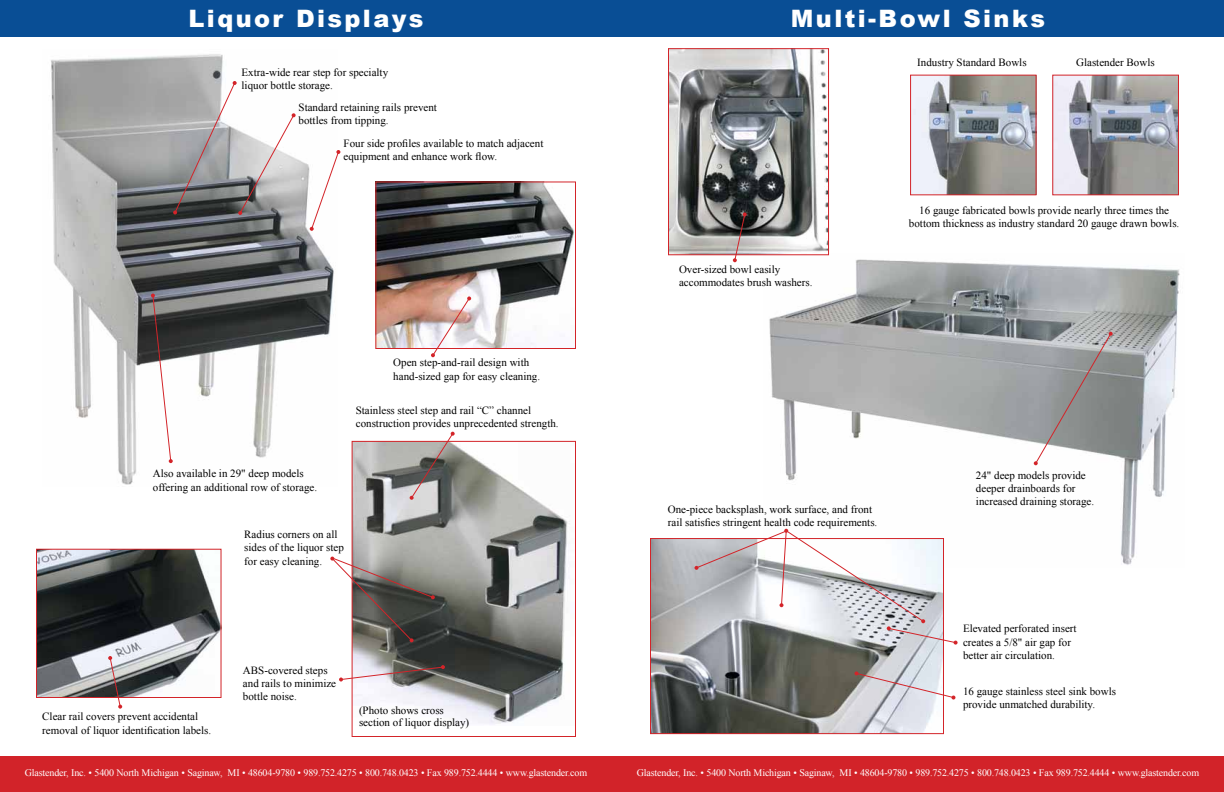
<style>
.page{position:relative;width:1224px;height:792px;background:#fff}
.page>*{position:absolute;margin:0;border:0;box-sizing:border-box;transform-origin:0 0}
.t1{font:900 24px "Arial";letter-spacing:.1em;color:#fff}
.t2{font:11px/13.2px "Times New Roman";color:#000}
.t3{font:10px "Times New Roman";letter-spacing:-.015em;color:#fff}
</style>
<div class="page">
<div style="left:0;top:756px;width:1224px;height:36px;background:#d22329"></div>
<div style="left:0;top:0;width:1224px;height:36px;background:#094e95"></div>
<img style="left:763px;top:255px;width:417px;height:310px">
<img style="left:652px;top:540px;width:290px;height:192px">
<div style="left:650px;top:538px;width:294px;height:196px;border:1px solid #d32429"></div>
<img style="left:670px;top:50px;width:157px;height:203px">
<div style="left:668px;top:48px;width:161px;height:207px;border:1px solid #d32429"></div>
<img style="left:38px;top:551px;width:182px;height:145px">
<div style="left:36px;top:549px;width:186px;height:149px;border:1px solid #d32429"></div>
<img style="left:354px;top:443px;width:214px;height:282px">
<div style="left:352px;top:441px;width:224px;height:296px;border:1px solid #d32429"></div>
<img style="left:377px;top:183px;width:197px;height:164px">
<div style="left:375px;top:181px;width:201px;height:168px;border:1px solid #d32429"></div>
<img style="left:51px;top:54px;width:283px;height:431px">
<svg style="left:339px;top:665px;width:106px;height:17px"></svg>
<svg style="left:330px;top:556px;width:105px;height:86px"></svg>
<svg style="left:431px;top:296px;width:40px;height:61px"></svg>
<svg style="left:173px;top:81px;width:123px;height:134px"></svg>
<svg style="left:310px;top:150px;width:30px;height:81px"></svg>
<svg style="left:108px;top:656px;width:14px;height:53px"></svg>
<svg style="left:151px;top:294px;width:22px;height:169px"></svg>
<svg style="left:410px;top:432px;width:45px;height:68px"></svg>
<svg style="left:1034px;top:332px;width:79px;height:133px"></svg>
<svg style="left:854px;top:671px;width:101px;height:29px"></svg>
<svg style="left:694px;top:529px;width:264px;height:116px"></svg>
<svg style="left:733px;top:212px;width:14px;height:50px"></svg>
<img style="left:912px;top:77px;width:123px;height:116px">
<div style="left:910px;top:75px;width:127px;height:120px;border:1px solid #d32429"></div>
<img style="left:1054px;top:77px;width:123px;height:116px">
<div style="left:1052px;top:75px;width:127px;height:120px;border:1px solid #d32429"></div>
<h1 class="t1" style="left:189px;top:1px;width:236px">Liquor Displays</h1>
<h1 class="t1" style="left:791px;top:1px;width:256px">Multi-Bowl Sinks</h1>
<p class="t2" style="left:242px;top:66px;width:148px">Extra-wide rear step for specialty liquor bottle storage.</p>
<p class="t2" style="left:299px;top:101px;width:140px">Standard retaining rails prevent bottles from tipping.</p>
<p class="t2" style="left:344px;top:137px;width:201px">Four side profiles available to match adjacent equipment and enhance work flow.</p>
<p class="t2" style="left:393px;top:356px;width:148px">Open step-and-rail design with hand-sized gap for easy cleaning.</p>
<p class="t2" style="left:356px;top:404px;width:204px">Stainless steel step and rail “C” channel construction provides unprecedented strength.</p>
<p class="t2" style="left:153px;top:467px;width:166px">Also available in 29" deep models offering an additional row of storage.</p>
<p class="t2" style="left:244px;top:528px;width:101px">Radius corners on all sides of the liquor step for easy cleaning.</p>
<p class="t2" style="left:42px;top:710px;width:170px">Clear rail covers prevent accidental removal of liquor identification labels.</p>
<p class="t2" style="left:243px;top:663px;width:95px">ABS-covered steps and rails to minimize bottle noise.</p>
<p class="t2" style="left:359px;top:704px;width:112px;line-height:12px">(Photo shows cross section of liquor display)</p>
<p class="t2" style="left:679px;top:263px;width:135px">Over-sized bowl easily accommodates brush washers.</p>
<p class="t2" style="left:917px;top:55px;width:111px">Industry Standard Bowls</p>
<p class="t2" style="left:1076px;top:55px;width:80px">Glastender Bowls</p>
<p class="t2" style="left:909px;top:203px;width:272px;text-align:center">16 gauge fabricated bowls provide nearly three times the bottom thickness as industry standard 20 gauge drawn bowls.</p>
<p class="t2" style="left:668px;top:502px;width:211px">One-piece backsplash, work surface, and front rail satisfies stringent health code requirements.</p>
<p class="t2" style="left:976px;top:468px;width:120px">24" deep models provide deeper drainboards for increased draining storage.</p>
<p class="t2" style="left:963px;top:622px;width:115px">Elevated perforated insert creates a 5/8" air gap for better air circulation.</p>
<p class="t2" style="left:963px;top:684px;width:155px">16 gauge stainless steel sink bowls provide unmatched durability.</p>
<p class="t3" style="left:25px;top:766px;width:564px">Glastender, Inc. • 5400 North Michigan • Saginaw, MI • 48604-9780 • 989.752.4275 • 800.748.0423 • Fax 989.752.4444 • www.glastender.com</p>
<p class="t3" style="left:637px;top:766px;width:564px">Glastender, Inc. • 5400 North Michigan • Saginaw, MI • 48604-9780 • 989.752.4275 • 800.748.0423 • Fax 989.752.4444 • www.glastender.com</p>
</div>
